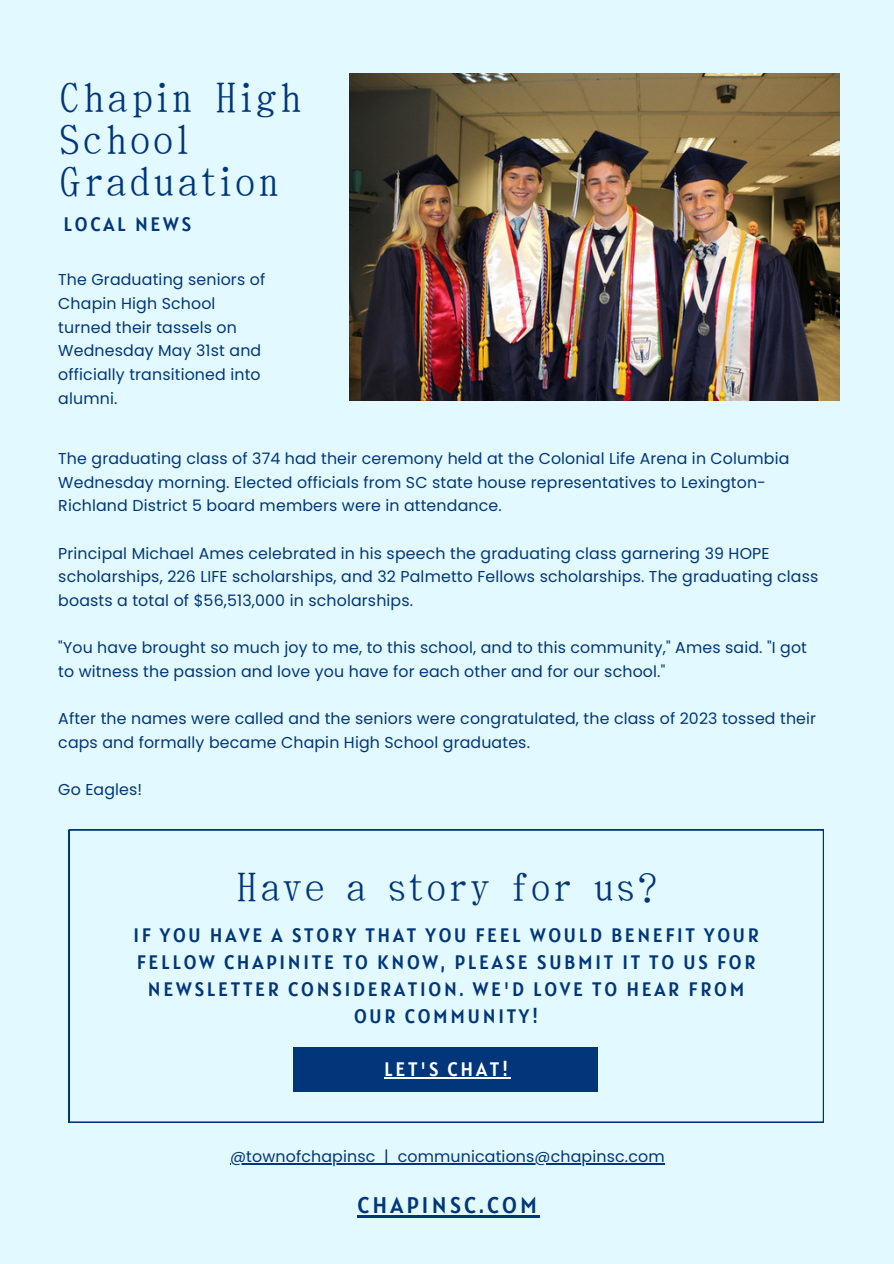
<style>
.page{position:relative;width:894px;height:1264px;background:#fff}
.page>*{position:absolute;margin:0;border:0;box-sizing:border-box;transform-origin:0 0}
.t1{font:300 39px/41.7px "AR Mincho JIS";color:#02367b}
.t2{font:300 37.5px "AR Mincho JIS";color:#02367b}
.t3{font:22.5px "Alatsi";letter-spacing:.14em;color:#02367b}
.t4{font:19.5px/27px "Alatsi";letter-spacing:.14em;color:#02367b;text-align:center}
.t5{font:19.5px "Alatsi";letter-spacing:.14em;color:#fff}
.t6{font:15.75px/23.7px "Poppins";letter-spacing:.01em;color:#02367b}
</style>
<div class="page">
<div style="left:0;top:0;width:893px;height:1263px;background:#e2faff"></div>
<svg style="left:69px;top:829px;width:754px;height:293px"></svg>
<div style="left:294px;top:1047px;width:304px;height:44px;background:#02367b"></div>
<img style="left:349px;top:73px;width:490px;height:327px">
<hr style="left:357px;top:1215px;width:183px;height:2px;background:#02367b">
<hr style="left:230px;top:1163px;width:145px;height:1px;background:#02367b">
<svg style="left:375px;top:1163px;width:22px;height:1px"></svg>
<hr style="left:397px;top:1163px;width:267px;height:1px;background:#02367b">
<hr style="left:384px;top:1077px;width:126px;height:1px;background:#fff">
<p class="t1" style="left:58px;top:78px;width:246px">Chapin High<br>School<br>Graduation</p>
<p class="t4" style="left:64px;top:210px;width:129px">LOCAL NEWS</p>
<p class="t6" style="left:58px;top:268px;width:208px">The Graduating seniors of<br>Chapin High School turned their tassels on<br>Wednesday May 31st and officially transitioned into alumni.</p>
<p class="t6" style="left:58px;top:446px;width:732px">The graduating class of 374 had their ceremony held at the Colonial Life Arena in Columbia<br>Wednesday morning. Elected officials from SC state house representatives to Lexington-<br>Richland District 5 board members were in attendance.</p>
<p class="t6" style="left:58px;top:541px;width:761px">Principal Michael Ames celebrated in his speech the graduating class garnering 39 HOPE scholarships, 226 LIFE scholarships, and 32 Palmetto Fellows scholarships. The graduating class boasts a total of $56,513,000 in scholarships.</p>
<p class="t6" style="left:58px;top:636px;width:750px">"You have brought so much joy to me, to this school, and to this community," Ames said. "I got to witness the passion and love you have for each other and for our school."</p>
<p class="t6" style="left:58px;top:707px;width:759px">After the names were called and the seniors were congratulated, the class of 2023 tossed their caps and formally became Chapin High School graduates.</p>
<p class="t6" style="left:58px;top:778px;width:85px">Go Eagles!</p>
<p class="t2" style="left:234px;top:868px;width:425px">Have a story for us?</p>
<p class="t4" style="left:133px;top:921px;width:627px">IF YOU HAVE A STORY THAT YOU FEEL WOULD BENEFIT YOUR FELLOW CHAPINITE TO KNOW, PLEASE SUBMIT IT TO US FOR NEWSLETTER CONSIDERATION. WE'D LOVE TO HEAR FROM OUR COMMUNITY!</p>
<p class="t5" style="left:384px;top:1056px;width:125px">LET'S CHAT!</p>
<p class="t6" style="left:230px;top:1144px;width:436px">@townofchapinsc | communications@chapinsc.com</p>
<p class="t3" style="left:357px;top:1190px;width:181px">CHAPINSC.COM</p>
</div>
